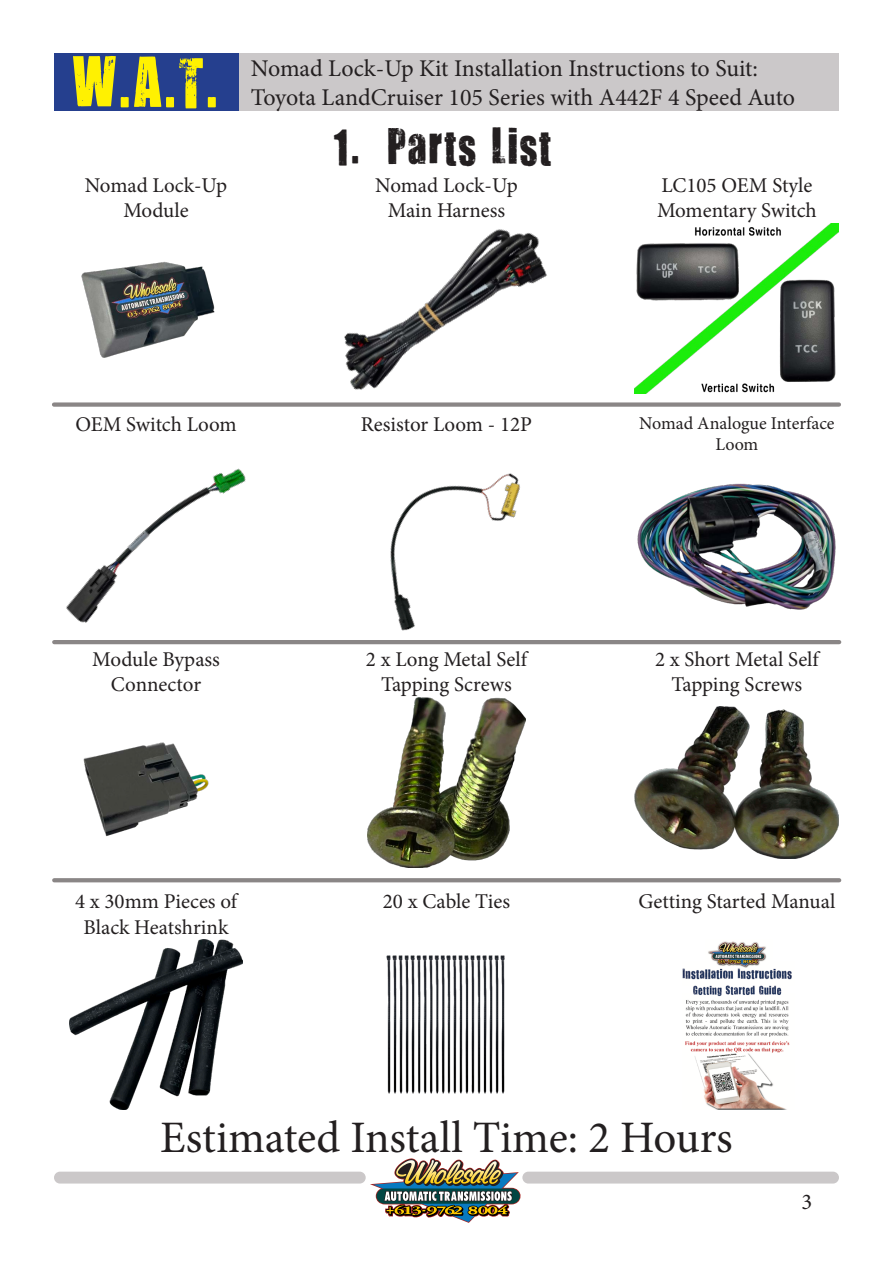
<style>
.page{position:relative;width:893px;height:1263px;background:#fff}
.page>*{position:absolute;margin:0;border:0;box-sizing:border-box;transform-origin:0 0}
.t1{font:58.5px "You Are Loved";color:#fff101}
.t2{font:45px "Minion Pro";letter-spacing:-.005em;color:#231f20}
.t3{font:42px "You Are Loved";letter-spacing:.05em;color:#231f20}
.t4{font:24px "Minion Pro";color:#231f20}
.t5{font:22.5px "Minion Pro";color:#231f20}
.t6{font:21px/25.2px "Minion Pro";color:#231f20;text-align:center}
.t7{font:18px/21.6px "Minion Pro";color:#231f20;text-align:center}
</style>
<div class="page">
<div style="left:238px;top:53px;width:601px;height:58px;background:#cbc8c9"></div>
<div style="left:54px;top:53px;width:184px;height:58px;background:#253f8e"></div>
<img style="left:370px;top:1158px;width:151px;height:65px">
<div style="left:54px;top:1172px;width:312px;height:11px;background:#cbc8c9;border-radius:6px"></div>
<div style="left:522px;top:1172px;width:317px;height:11px;background:#cbc8c9;border-radius:6px"></div>
<img style="left:344px;top:229px;width:203px;height:161px">
<img style="left:635px;top:224px;width:204px;height:170px">
<img style="left:81px;top:261px;width:134px;height:97px">
<img style="left:390px;top:473px;width:130px;height:158px">
<img style="left:637px;top:483px;width:199px;height:127px">
<img style="left:367px;top:697px;width:159px;height:170px">
<img style="left:386px;top:955px;width:119px;height:139px">
<img style="left:635px;top:706px;width:204px;height:153px">
<img style="left:682px;top:941px;width:110px;height:169px">
<img style="left:83px;top:742px;width:126px;height:95px">
<img style="left:70px;top:940px;width:172px;height:170px">
<img style="left:66px;top:468px;width:180px;height:155px">
<div style="left:54px;top:402px;width:785px;height:5px;background:#8a8686"></div>
<hr style="left:54px;top:640px;width:785px;height:4px;background:#8a8686">
<svg style="left:54px;top:878px;width:785px;height:4px;background:#8e8a8a"></svg>
<h1 class="t1" style="left:72px;top:44px;width:149px">W.A.T.</h1>
<p class="t4" style="left:251px;top:53px;width:509px">Nomad Lock-Up Kit Installation Instructions to Suit:</p>
<p class="t4" style="left:251px;top:82px;width:546px">Toyota LandCruiser 105 Series with A442F 4 Speed Auto</p>
<p class="t3" style="left:333px;top:118px;width:220px">1. Parts List</p>
<p class="t6" style="left:85px;top:173px;width:144px">Nomad Lock-Up<br>Module</p>
<p class="t6" style="left:375px;top:173px;width:144px">Nomad Lock-Up</p>
<p class="t6" style="left:388px;top:198px;width:119px">Main Harness</p>
<p class="t6" style="left:657px;top:173px;width:161px;text-align:left">LC105 OEM Style<br>Momentary Switch</p>
<p class="t6" style="left:75px;top:411px;width:163px">OEM Switch Loom</p>
<p class="t6" style="left:361px;top:411px;width:173px">Resistor Loom - 12P</p>
<p class="t7" style="left:639px;top:412px;width:197px">Nomad Analogue Interface<br>Loom</p>
<p class="t6" style="left:92px;top:647px;width:129px">Module Bypass<br>Connector</p>
<p class="t6" style="left:75px;top:889px;width:164px">4 x 30mm Pieces of<br>Black Heatshrink</p>
<p class="t6" style="left:366px;top:647px;width:163px">2 x Long Metal Self<br>Tapping Screws</p>
<p class="t6" style="left:383px;top:889px;width:129px">20 x Cable Ties</p>
<p class="t6" style="left:655px;top:647px;width:165px">2 x Short Metal Self<br>Tapping Screws</p>
<p class="t6" style="left:638px;top:889px;width:199px">Getting Started Manual</p>
<p class="t2" style="left:160px;top:1107px;width:574px">Estimated Install Time: 2 Hours</p>
<p class="t5" style="left:801px;top:1187px;width:12px">3</p>
</div>
